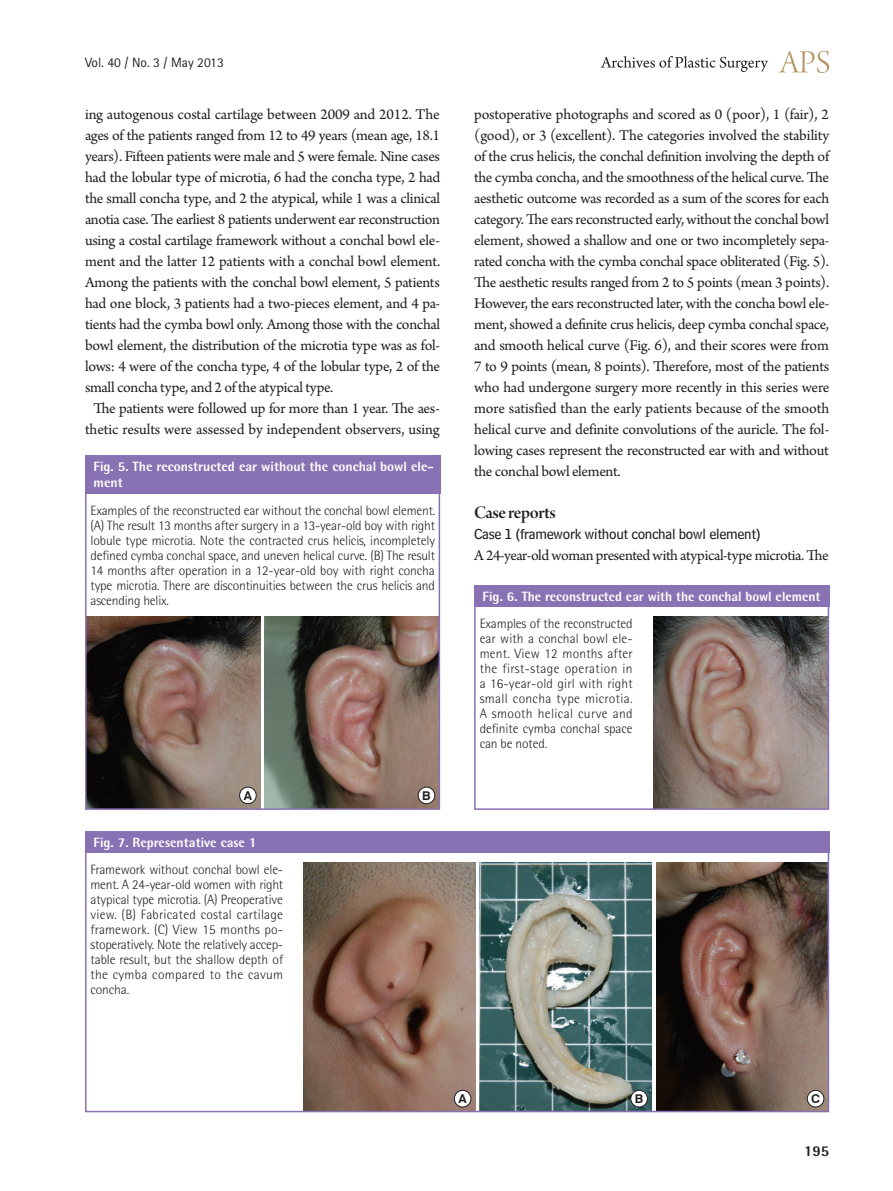
<style>
.page{position:relative;width:893px;height:1191px;background:#fff}
.page>*{position:absolute;margin:0;border:0;box-sizing:border-box;transform-origin:0 0}
.중제목{font:18.75px "Arno Pro Smbd Display";letter-spacing:-.025em;color:#231f20}
.본문_성형{font:15.75px/21px "Arno Pro";letter-spacing:-.02em;color:#231f20;text-align:justify}
.소제목{font:15px "Bell Centennial Std Sub Capt";letter-spacing:-.02em;color:#231f20}
.t1{font:800 15px "Rotis Semi Sans Std";color:#231f20}
.그림__표-설명{font:300 13.5px/15px "Rotis Semi Sans Std";letter-spacing:-.01em;color:#231f20;text-align:justify}
.그림__표-설명-2{font:300 13.5px/15px "Rotis Semi Sans Std";letter-spacing:.01em;color:#231f20}
.표_그림_제목_볼드{font:800 13.5px/16.2px "Rotis Semi Sans Std";color:#fff}
.t2{font:13.5px "Rotis Sans Serif Std";color:#231f20}
.t3{font:700 12.15px "Swiss 721 BT";color:#231f20}
.표_본문_-_확정{font:10.5px "Nanum Gothic OTF";color:#fff}
</style>
<div class="page">
<svg style="left:779px;top:51px;width:50px;height:22px"></svg>
<svg style="left:601px;top:56px;width:167px;height:16px"></svg>
<img style="left:88px;top:617px;width:173px;height:190px">
<img style="left:265px;top:617px;width:172px;height:190px">
<div style="left:418px;top:787px;width:17px;height:16px;background:#fff;border-radius:50%"></div>
<div style="left:418px;top:787px;width:17px;height:17px;border:1px solid #231f20;border-radius:50%"></div>
<div style="left:240px;top:787px;width:16px;height:16px;background:#fff;border-radius:50%"></div>
<div style="left:239px;top:787px;width:17px;height:17px;border:1px solid #231f20;border-radius:50%"></div>
<div style="left:85px;top:455px;width:355px;height:38px;background:#8972b3"></div>
<div style="left:85px;top:455px;width:355px;height:355px;border:2px solid #8972b3"></div>
<img style="left:654px;top:617px;width:172px;height:190px">
<div style="left:474px;top:585px;width:355px;height:22px;background:#8972b3"></div>
<div style="left:474px;top:585px;width:355px;height:225px;border:2px solid #8972b3"></div>
<img style="left:303px;top:862px;width:172px;height:247px">
<img style="left:480px;top:862px;width:172px;height:247px">
<img style="left:656px;top:862px;width:170px;height:247px">
<div style="left:85px;top:831px;width:744px;height:22px;background:#8972b3"></div>
<div style="left:454px;top:1090px;width:17px;height:17px;background:#fff;border-radius:50%"></div>
<div style="left:454px;top:1090px;width:17px;height:17px;border:1px solid #231f20;border-radius:50%"></div>
<div style="left:631px;top:1090px;width:16px;height:17px;background:#fff;border-radius:50%"></div>
<div style="left:631px;top:1090px;width:17px;height:17px;border:1px solid #231f20;border-radius:50%"></div>
<div style="left:807px;top:1090px;width:17px;height:17px;background:#fff;border-radius:50%"></div>
<div style="left:807px;top:1090px;width:17px;height:17px;border:1px solid #231f20;border-radius:50%"></div>
<div style="left:85px;top:831px;width:744px;height:281px;border:2px solid #8972b3"></div>
<p class="t2" style="left:85px;top:54px;width:140px">Vol. 40 / No. 3 / May 2013</p>
<p class="본문_성형" style="left:85px;top:105px;width:357px">ing autogenous costal cartilage between 2009 and 2012. The ages of the patients ranged from 12 to 49 years (mean age, 18.1 years). Fifteen patients were male and 5 were female. Nine cases had the lobular type of microtia, 6 had the concha type, 2 had the small concha type, and 2 the atypical, while 1 was a clinical anotia case. The earliest 8 patients underwent ear reconstruction using a costal cartilage framework without a conchal bowl ele&shy;ment and the latter 12 patients with a conchal bowl element.<br>Among the patients with the conchal bowl element, 5 patients had one block, 3 patients had a two-pieces element, and 4 pa&shy;tients had the cymba bowl only. Among those with the conchal bowl element, the distribution of the microtia type was as fol&shy;lows: 4 were of the concha type, 4 of the lobular type, 2 of the small concha type, and 2 of the atypical type.</p>
<p class="본문_성형" style="left:85px;top:399px;width:357px;text-align:center">The patients were followed up for more than 1 year. The aes&shy;thetic results were assessed by independent observers, using</p>
<p class="표_그림_제목_볼드" style="left:94px;top:458px;width:342px">Fig. 5. The reconstructed ear without the conchal bowl ele&shy;ment</p>
<p class="그림__표-설명" style="left:91px;top:502px;width:346px">Examples of the reconstructed ear without the conchal bowl element. (A) The result 13 months after surgery in a 13-year-old boy with right lobule type microtia. Note the contracted crus helicis, incompletely defined cymba conchal space, and uneven helical curve. (B) The result 14 months after operation in a 12-year-old boy with right concha type microtia. There are discontinuities between the crus helicis and ascending helix.</p>
<p class="t3" style="left:244px;top:788px;width:10px">A</p>
<p class="t3" style="left:422px;top:788px;width:10px">B</p>
<p class="표_그림_제목_볼드" style="left:94px;top:834px;width:164px">Fig. 7. Representative case 1</p>
<p class="그림__표-설명" style="left:91px;top:862px;width:194px;text-align:left">Framework without conchal bowl ele&shy;ment. A 24-year-old women with right atypical type microtia. (A) Preoperative view. (B) Fabricated costal cartilage framework. (C) View 15 months po&shy;stoperatively. Note the relatively accep&shy;table result, but the shallow depth of the cymba compared to the cavum concha.</p>
<p class="본문_성형" style="left:474px;top:105px;width:357px">postoperative photographs and scored as 0 (poor), 1 (fair), 2 (good), or 3 (excellent). The categories involved the stability of the crus helicis, the conchal definition involving the depth of the cymba concha, and the smoothness of the helical curve. The aesthetic outcome was recorded as a sum of the scores for each category. The ears reconstructed early, without the conchal bowl element, showed a shallow and one or two incompletely sepa&shy;rated concha with the cymba conchal space obliterated (Fig. 5).<br>The aesthetic results ranged from 2 to 5 points (mean 3 points).<br>However, the ears reconstructed later, with the concha bowl ele&shy;ment, showed a definite crus helicis, deep cymba conchal space, and smooth helical curve (Fig. 6), and their scores were from 7 to 9 points (mean, 8 points). Therefore, most of the patients who had undergone surgery more recently in this series were more satisfied than the early patients because of the smooth helical curve and definite convolutions of the auricle. The fol&shy;lowing cases represent the reconstructed ear with and without the conchal bowl element.</p>
<p class="중제목" style="left:474px;top:502px;width:83px">Case reports</p>
<p class="소제목" style="left:474px;top:525px;width:288px">Case 1 (framework without conchal bowl element)</p>
<p class="본문_성형" style="left:474px;top:546px;width:356px">A 24-year-old woman presented with atypical-type microtia. The</p>
<p class="표_본문_-_확정" style="left:729px;top:589px;width:90px">7단어이내 그림제목</p>
<p class="표_그림_제목_볼드" style="left:483px;top:588px;width:339px">Fig. 6. The reconstructed ear with the conchal bowl element</p>
<p class="그림__표-설명-2" style="left:480px;top:616px;width:155px">Examples of the reconstructed ear with a conchal bowl ele&shy;ment. View 12 months after the first-stage operation in a 16-year-old girl with right small concha type microtia.<br>A smooth helical curve and definite cymba conchal space can be noted.</p>
<p class="t3" style="left:458px;top:1091px;width:10px">A</p>
<p class="t3" style="left:635px;top:1091px;width:10px">B</p>
<p class="t3" style="left:811px;top:1091px;width:10px">C</p>
<p class="t1" style="left:804px;top:1141px;width:27px">195</p>
</div>
